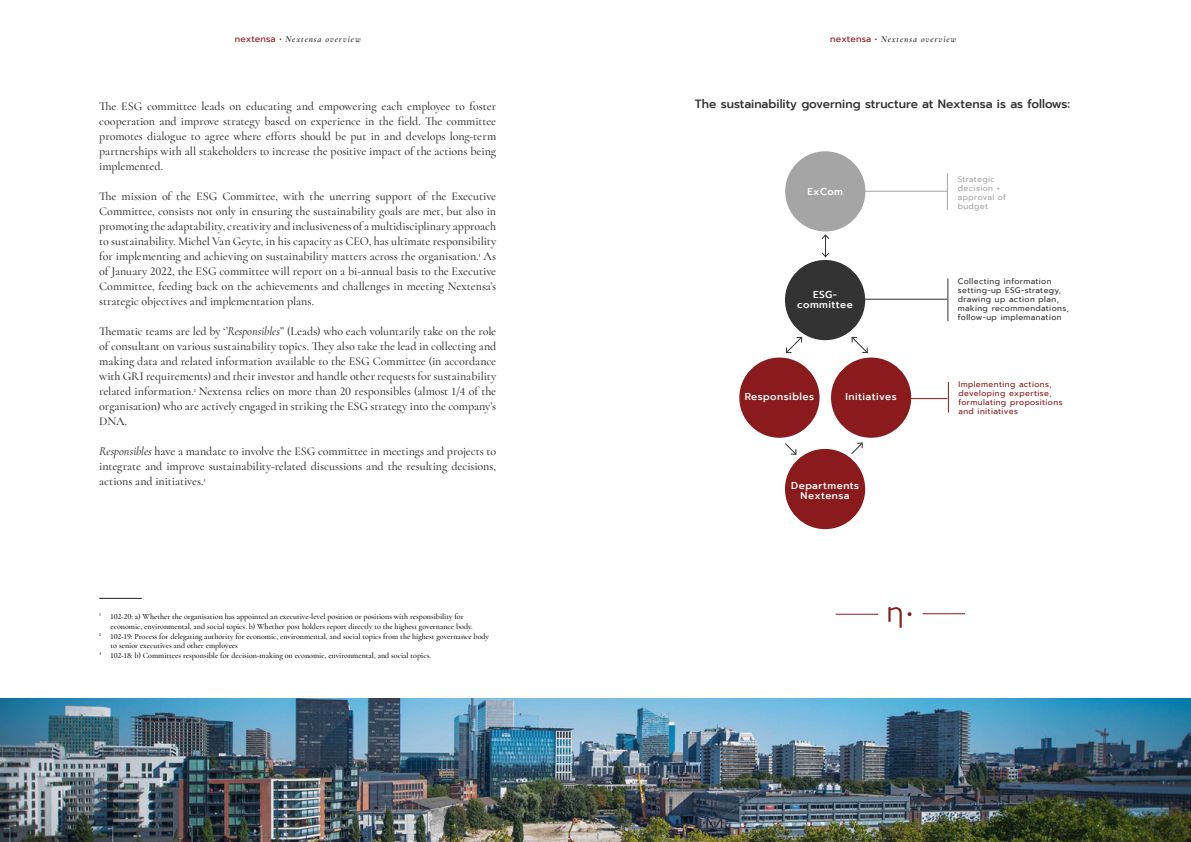
<style>
.page{position:relative;width:1191px;height:842px;background:#fff}
.page>*{position:absolute;margin:0;border:0;box-sizing:border-box;transform-origin:0 0}
.t1{font:500 12px/15px "Cormorant";letter-spacing:-.005em;color:#323332;text-align:justify}
.t2{font:500 12px "Prompt";color:#323332}
.t3{font:500 10px/10px "Prompt";letter-spacing:.05em;color:#fff;text-align:center}
.t4{font:italic 600 9px "Cormorant";letter-spacing:.1em;color:#231f20}
.t5{font:500 8px "Cormorant";color:#000}
.t6{font:8px/9px "Prompt";letter-spacing:.05em;color:#323332}
.t7{font:8px/9px "Prompt";letter-spacing:.05em;color:#8a1a1b}
.t8{font:8px/9px "Prompt";letter-spacing:.05em;color:#a4a5a4}
.s1{font-family:"Prompt";font-weight:400;font-style:normal;color:#8a1a1b}
.s2{font-size:8px;color:#000}
.s3{font-style:italic}
</style>
<div class="page">
<hr style="left:99px;top:598px;width:43px;height:1px;background:#231f20">
<div style="left:785px;top:151px;width:80px;height:80px;background:#a4a5a4;border-radius:50%"></div>
<div style="left:831px;top:358px;width:80px;height:80px;background:#8a1a1b;border-radius:50%"></div>
<div style="left:785px;top:260px;width:80px;height:80px;background:#323332;border-radius:50%"></div>
<svg style="left:821px;top:234px;width:9px;height:24px"></svg>
<div style="left:739px;top:358px;width:80px;height:80px;background:#8a1a1b;border-radius:50%"></div>
<div style="left:785px;top:449px;width:80px;height:80px;background:#8a1a1b;border-radius:50%"></div>
<svg style="left:785px;top:336px;width:17px;height:18px"></svg>
<svg style="left:785px;top:443px;width:12px;height:12px"></svg>
<svg style="left:851px;top:442px;width:12px;height:12px"></svg>
<svg style="left:851px;top:336px;width:17px;height:18px"></svg>
<hr style="left:859px;top:191px;width:88px;height:1px;background:#a4a5a4">
<hr style="left:947px;top:173px;width:1px;height:37px;background:#a4a5a4">
<hr style="left:862px;top:299px;width:85px;height:1px;background:#323332">
<hr style="left:947px;top:278px;width:1px;height:43px;background:#323332">
<hr style="left:911px;top:398px;width:36px;height:1px;background:#8a1a1b">
<hr style="left:948px;top:382px;width:1px;height:31px;background:#8a1a1b">
<img style="left:0;top:699px;width:1191px;height:143px">
<svg style="left:907px;top:612px;width:4px;height:4px"></svg>
<svg style="left:888px;top:607px;width:13px;height:21px"></svg>
<hr style="left:835px;top:614px;width:43px;height:1px;background:#8a1a1b">
<hr style="left:922px;top:613px;width:43px;height:1px;background:#8a1a1b">
<p class="t4" style="left:235px;top:34px;width:127px"><span class="s1">nextensa •</span> Nextensa overview</p>
<p class="t4" style="left:830px;top:34px;width:127px"><span class="s1">nextensa •</span> Nextensa overview</p>
<p class="t1" style="left:99px;top:99px;width:398px">The ESG committee leads on educating and empowering each employee to foster</p>
<p class="t2" style="left:694px;top:95px;width:377px">The sustainability governing structure at Nextensa is as follows:</p>
<p class="t1" style="left:99px;top:114px;width:398px">cooperation and improve strategy based on experience in the field. The committee promotes dialogue to agree where efforts should be put in and develops long-term partnerships with all stakeholders to increase the positive impact of the actions being implemented.</p>
<p class="t1" style="left:99px;top:189px;width:398px">The mission of the ESG Committee, with the unerring support of the Executive Committee, consists not only in ensuring the sustainability goals are met, but also in promoting the adaptability, creativity and inclusiveness of amultidisciplinary approach to sustainability. Michel Van Geyte, in his capacity as CEO, has ultimate responsibility for implementing and achieving on sustainability matters across the organisation.<span class="s2">1</span> As of January 2022, the ESG committee will report on a bi-annual basis to the Executive Committee, feeding back on the achievements and challenges in meeting Nextensa’s strategic objectives and implementation plans.</p>
<p class="t1" style="left:99px;top:324px;width:398px">Thematic teams are led by ‘<span class="s3">’Responsibles</span>’’ (Leads) who each voluntarily take on the role of consultant on various sustainability topics. They also take the lead in collecting and making data and related information available to the ESG Committee (in accordance with GRI requirements) and their investor and handle other requests for sustainability related information.<span class="s2">2</span> Nextensa relies on more than 20 responsibles (almost 1/4 of the organisation) who are actively engaged in striking the ESG strategy into the company’s DNA.</p>
<p class="t1" style="left:99px;top:444px;width:398px"><span class="s3">Responsibles</span> have a mandate to involve the ESG committee in meetings and projects to integrate and improve sustainability-related discussions and the resulting decisions, actions and initiatives.<span class="s2">3</span></p>
<p class="t3" style="left:807px;top:187px;width:37px">ExCom</p>
<p class="t8" style="left:958px;top:175px;width:50px">Strategic decision + approval of budget</p>
<p class="t6" style="left:958px;top:277px;width:112px">Collecting information setting-up ESG-strategy, drawing up action plan, making recommendations, follow-up implemanation</p>
<p class="t3" style="left:797px;top:289px;width:57px">ESG&shy;committee</p>
<p class="t7" style="left:958px;top:380px;width:106px">Implementing actions, developing expertise, formulating propositions and initiatives</p>
<p class="t3" style="left:745px;top:392px;width:71px">Responsibles</p>
<p class="t3" style="left:845px;top:392px;width:53px">Initiatives</p>
<p class="t3" style="left:791px;top:480px;width:69px">Departments<br>Nextensa</p>
<p class="t5" style="left:99px;top:612px;width:366px">1 102-20: a) Whether the organisation has appointed an executive-level position or positions with responsibility for</p>
<p class="t5" style="left:111px;top:621px;width:364px">economic, environmental, and social topics. b) Whether post holders report directly to the highest governance body.</p>
<p class="t5" style="left:99px;top:631px;width:391px">2 102-19: Process for delegating authority for economic, environmental, and social topics from the highest governance body</p>
<p class="t5" style="left:111px;top:641px;width:129px">to senior executives and other employees</p>
<p class="t5" style="left:99px;top:650px;width:333px">3 102-18: b) Committees responsible for decision-making on economic, environmental, and social topics.</p>
</div>
